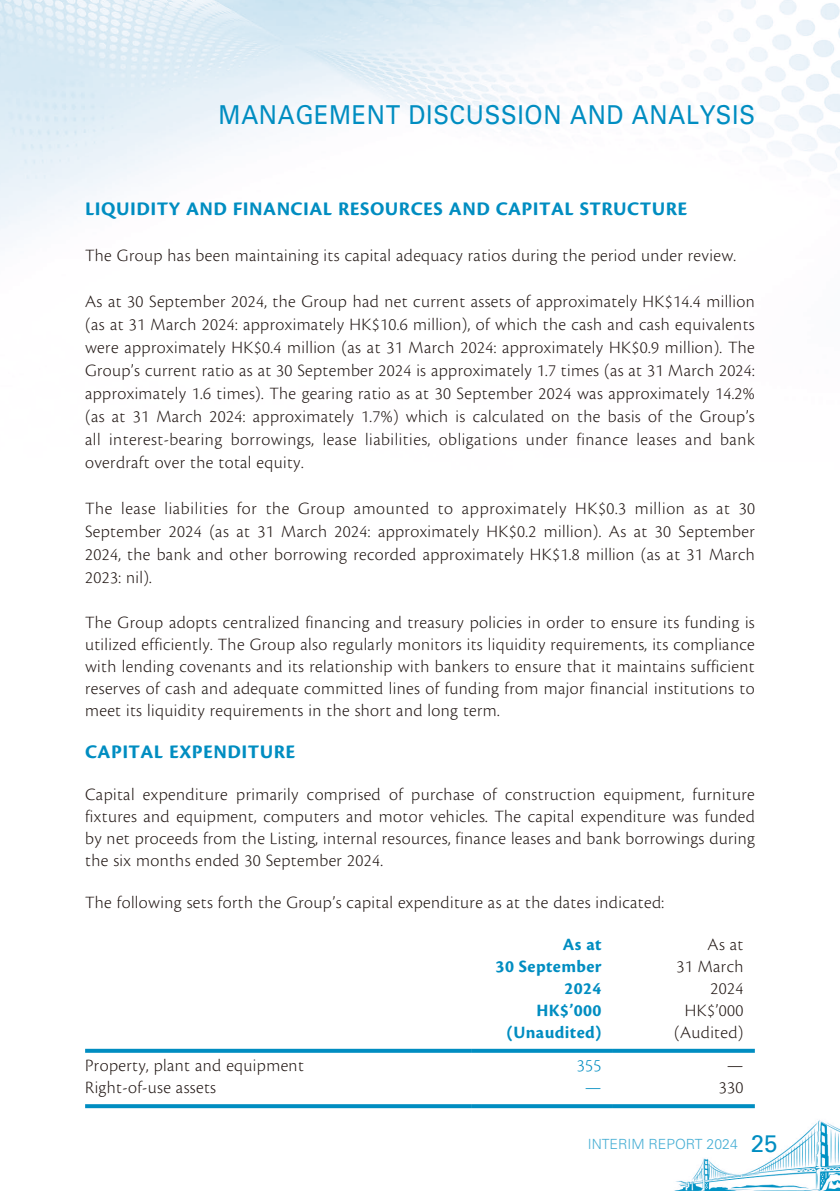
<style>
.page{position:relative;width:840px;height:1191px;background:#fff}
.page>*{position:absolute;margin:0;border:0;box-sizing:border-box;transform-origin:0 0}
.t1{font:26px "Univers LT Std";letter-spacing:.03em;color:#008dc1;scale:.9 1}
.t2{font:20px "Cronos Pro Bold Capt";letter-spacing:.025em;color:#008dc1}
.t3{font:300 18px/23px "Cronos Pro";letter-spacing:.02em;color:#231916;text-align:justify}
.t4{font:700 18px/22px "Cronos Pro";letter-spacing:.02em;color:#008dc1;text-align:right}
.t5{font:300 18px "Cronos Pro";color:#008dc1}
.t6{font:300 14px "Univers LT Std";color:#46aed4}
.s1{font-weight:400;font-size:24px;color:#008dc1}
</style>
<div class="page">
<img style="left:0;top:0;width:839px;height:1191px">
<svg style="left:471px;top:1052px;width:141px;height:52px"></svg>
<svg style="left:85px;top:1048px;width:386px;height:4px;background:#33a3cd"></svg>
<svg style="left:471px;top:1048px;width:141px;height:4px"></svg>
<svg style="left:612px;top:1048px;width:142px;height:4px"></svg>
<svg style="left:85px;top:1104px;width:386px;height:4px;background:#0b92c3"></svg>
<svg style="left:471px;top:1104px;width:141px;height:4px"></svg>
<svg style="left:612px;top:1104px;width:142px;height:4px"></svg>
<h1 class="t1" style="left:218px;top:99px;width:597px">MANAGEMENT DISCUSSION AND ANALYSIS</h1>
<p class="t2" style="left:85px;top:197px;width:603px">LIQUIDITY AND FINANCIAL RESOURCES AND CAPITAL STRUCTURE</p>
<p class="t3" style="left:85px;top:244px;width:652px">The Group has been maintaining its capital adequacy ratios during the period under review.</p>
<p class="t3" style="left:85px;top:290px;width:671px">As at 30 September 2024, the Group had net current assets of approximately HK$14.4 million (as at 31 March 2024: approximately HK$10.6 million), of which the cash and cash equivalents were approximately HK$0.4 million (as at 31 March 2024: approximately HK$0.9 million). The Group’s current ratio as at 30 September 2024 is approximately 1.7 times (as at 31 March 2024: approximately 1.6 times). The gearing ratio as at 30 September 2024 was approximately 14.2% (as at 31 March 2024: approximately 1.7%) which is calculated on the basis of the Group’s all interest-bearing borrowings, lease liabilities, obligations under finance leases and bank overdraft over the total equity.</p>
<p class="t3" style="left:85px;top:497px;width:671px">The lease liabilities for the Group amounted to approximately HK$0.3 million as at 30<br>September 2024 (as at 31 March 2024: approximately HK$0.2 million). As at 30 September 2024, the bank and other borrowing recorded approximately HK$1.8 million (as at 31 March 2023: nil).</p>
<p class="t3" style="left:85px;top:611px;width:670px;line-height:22px">The Group adopts centralized financing and treasury policies in order to ensure its funding is utilized efficiently. The Group also regularly monitors its liquidity requirements, its compliance with lending covenants and its relationship with bankers to ensure that it maintains sufficient reserves of cash and adequate committed lines of funding from major financial institutions to meet its liquidity requirements in the short and long term.</p>
<p class="t2" style="left:85px;top:740px;width:212px">CAPITAL EXPENDITURE</p>
<p class="t3" style="left:85px;top:783px;width:671px;line-height:22px">Capital expenditure primarily comprised of purchase of construction equipment, furniture fixtures and equipment, computers and motor vehicles. The capital expenditure was funded by net proceeds from the Listing, internal resources, finance leases and bank borrowings during the six months ended 30 September 2024.</p>
<p class="t3" style="left:85px;top:890px;width:580px">The following sets forth the Group’s capital expenditure as at the dates indicated:</p>
<p class="t4" style="left:495px;top:933px;width:107px">As at<br>30 September<br>2024</p>
<p class="t3" style="left:676px;top:933px;width:69px;line-height:22px;text-align:right">As at<br>31 March<br>2024</p>
<p class="t4" style="left:536px;top:999px;width:67px">HK$’000</p>
<p class="t3" style="left:684px;top:999px;width:60px">HK$’000</p>
<p class="t4" style="left:506px;top:1021px;width:96px">(Unaudited)</p>
<p class="t3" style="left:673px;top:1021px;width:71px">(Audited)</p>
<p class="t3" style="left:85px;top:1054px;width:220px">Property, plant and equipment</p>
<p class="t5" style="left:576px;top:1055px;width:26px">355</p>
<p class="t3" style="left:726px;top:1054px;width:18px">—</p>
<p class="t3" style="left:85px;top:1076px;width:132px">Right-of-use assets</p>
<p class="t5" style="left:584px;top:1077px;width:18px">—</p>
<p class="t3" style="left:718px;top:1076px;width:26px">330</p>
<p class="t6" style="left:587px;top:1135px;width:191px">INTERIM REPORT 2024 <span class="s1">25</span></p>
</div>
